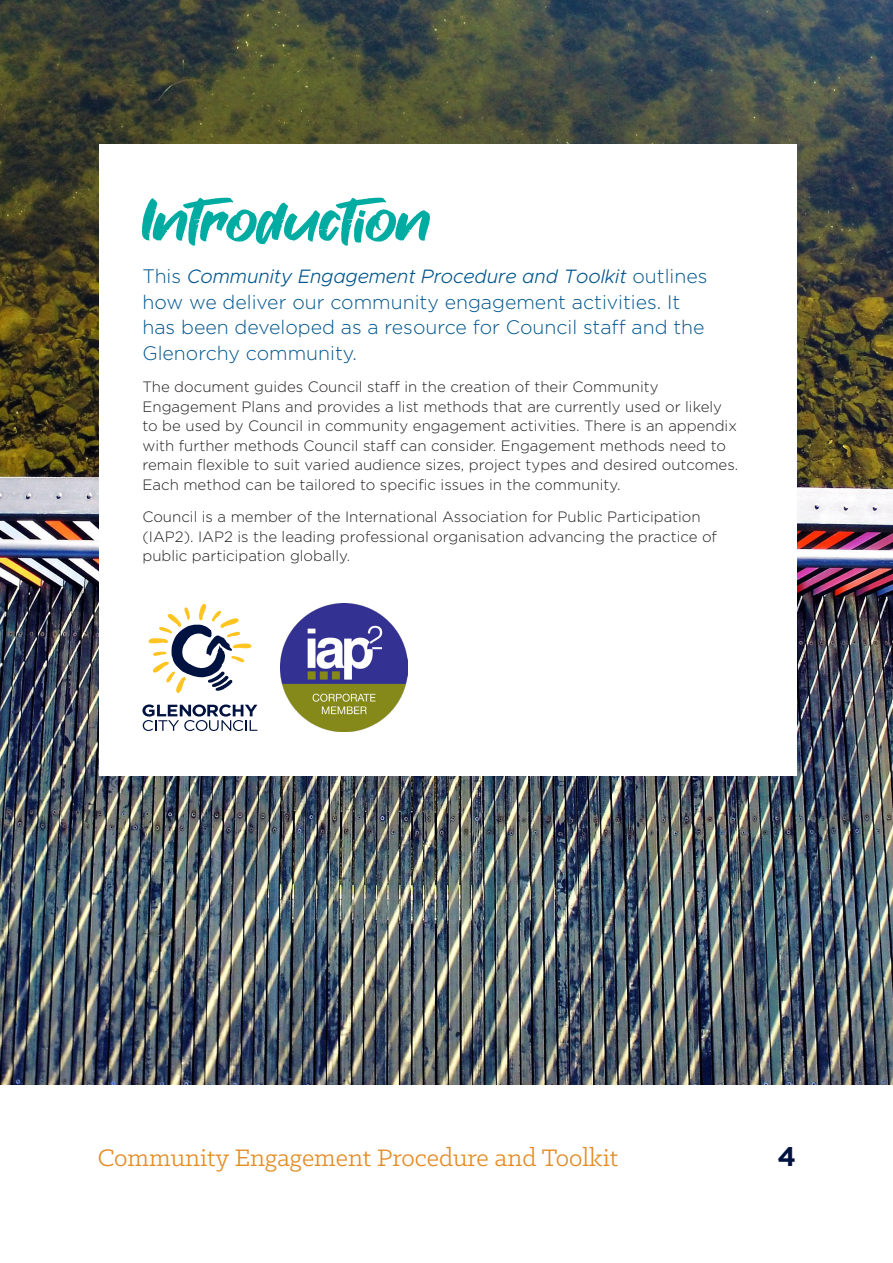
<style>
.page{position:relative;width:893px;height:1263px;background:#fff}
.page>*{position:absolute;margin:0;border:0;box-sizing:border-box;transform-origin:0 0}
.fonters_heading{font:57px "Fonters";color:#00aca2}
.t1{font:27px "Klinic Slab";color:#e48c24}
.t2{font:700 27px "Gotham";color:#001340}
.intro{font:300 19.5px/25.5px "Gotham";color:#00568e}
.body{font:300 15px/19.5px "Gotham";color:#231f20}
.s1{font-family:"Metropolis";font-style:italic}
</style>
<div class="page">
<img style="left:0;top:0;width:893px;height:1084px">
<div style="left:99px;top:145px;width:697px;height:631px;background:#fff"></div>
<svg style="left:142px;top:704px;width:115px;height:27px"></svg>
<svg style="left:148px;top:604px;width:103px;height:89px"></svg>
<img style="left:281px;top:604px;width:127px;height:127px">
<p class="fonters_heading" style="left:142px;top:186px;width:290px">Introduction</p>
<p class="intro" style="left:142px;top:264px;width:566px">This <span class="s1">Community Engagement Procedure and Toolkit</span> outlines how we deliver our community engagement activities. It has been developed as a resource for Council staff and the Glenorchy community.</p>
<p class="body" style="left:142px;top:377px;width:597px">The document guides Council staff in the creation of their Community Engagement Plans and provides a list methods that are currently used or likely to be used by Council in community engagement activities. There is an appendix with further methods Council staff can consider. Engagement methods need to remain flexible to suit varied audience sizes, project types and desired outcomes.<br>Each method can be tailored to specific issues in the community.</p>
<p class="body" style="left:142px;top:507px;width:576px">Council is a member of the International Association for Public Participation (IAP2). IAP2 is the leading professional organisation advancing the practice of public participation globally.</p>
<h2 class="t1" style="left:98px;top:1141px;width:522px">Community Engagement Procedure and Toolkit</h2>
<h2 class="t2" style="left:778px;top:1140px;width:20px">4</h2>
</div>
